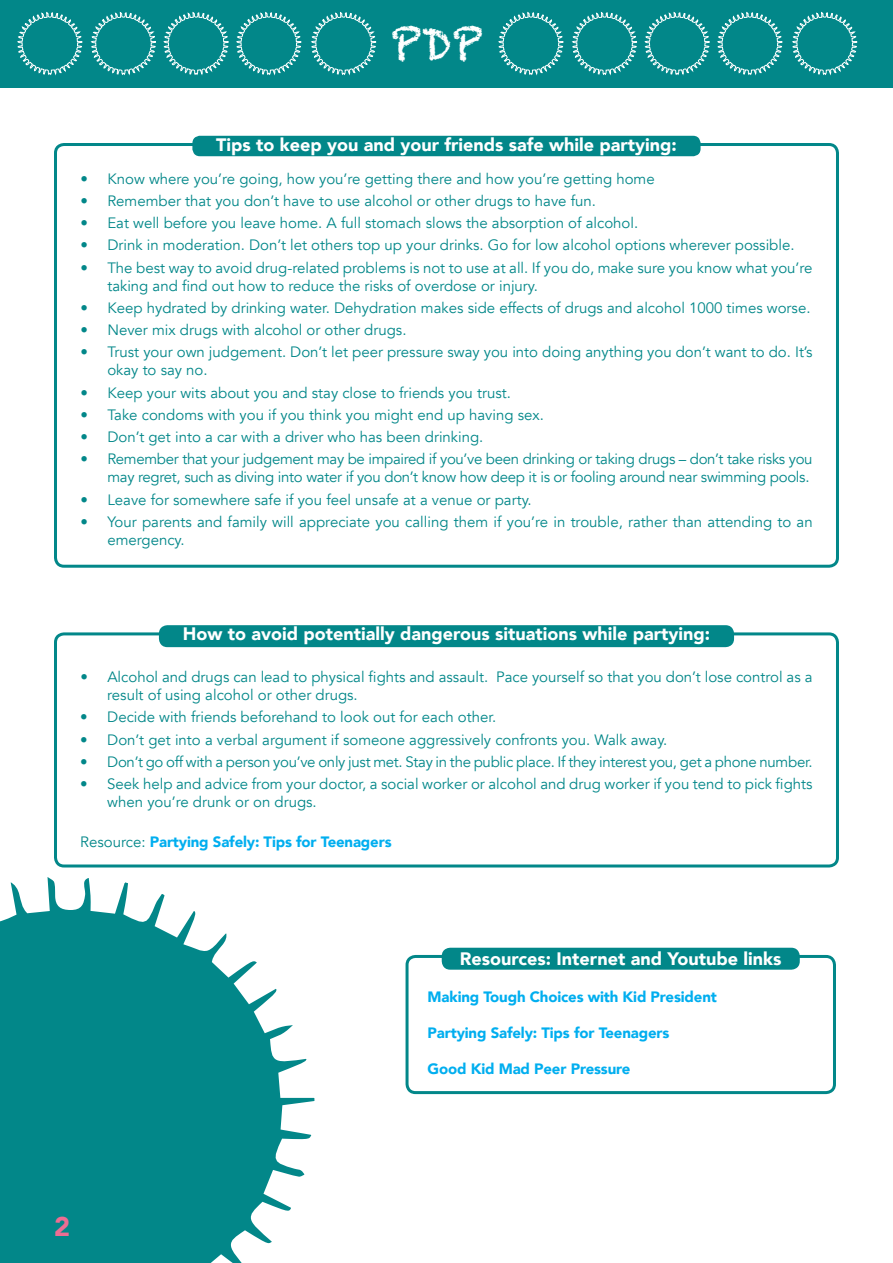
<style>
.page{position:relative;width:893px;height:1263px;background:#fff}
.page>*{position:absolute;margin:0;border:0;box-sizing:border-box;transform-origin:0 0}
.t1{font:43.5px "Chalkduster";color:#fff}
.t2{font:900 27px "Avenir";color:#ed6d93}
.t3{font:900 18px "Avenir";color:#fff}
.t4{font:15px/18px "Avenir";color:#028789}
.t5{font:15px/18px "Avenir";letter-spacing:-.02em;color:#028789;text-align:right}
.t6{font:900 15px "Avenir";letter-spacing:-.01em;color:#00aeef}
.s1{font-weight:400;color:#028789}
</style>
<div class="page">
<div style="left:0;top:0;width:893px;height:87px;background:#028789"></div>
<svg style="left:17px;top:12px;width:840px;height:64px"></svg>
<svg style="left:0;top:877px;width:315px;height:386px"></svg>
<div style="left:54px;top:143px;width:785px;height:425px;border:3px solid #028789;border-radius:9px"></div>
<div style="left:192px;top:136px;width:509px;height:20px;background:#028789;border-radius:8px"></div>
<div style="left:54px;top:632px;width:785px;height:235px;border:3px solid #028789;border-radius:9px"></div>
<div style="left:159px;top:625px;width:575px;height:22px;background:#028789;border-radius:9px"></div>
<div style="left:406px;top:955px;width:430px;height:139px;border:3px solid #028789;border-radius:9px"></div>
<div style="left:442px;top:948px;width:358px;height:22px;background:#028789;border-radius:9px"></div>
<h1 class="t1" style="left:391px;top:18px;width:94px">PDP</h1>
<p class="t3" style="left:216px;top:129px;width:462px">Tips to keep you and your friends safe while partying:</p>
<p class="t4" style="left:80px;top:170px;width:576px">• Know where you’re going, how you’re getting there and how you’re getting home</p>
<p class="t4" style="left:80px;top:192px;width:517px">• Remember that you don’t have to use alcohol or other drugs to have fun.</p>
<p class="t4" style="left:80px;top:214px;width:559px">• Eat well before you leave home. A full stomach slows the absorption of alcohol.</p>
<p class="t4" style="left:80px;top:237px;width:716px">• Drink in moderation. Don’t let others top up your drinks. Go for low alcohol options wherever possible.</p>
<p class="t4" style="left:107px;top:259px;width:707px;text-indent:-27px">• The best way to avoid drug-related problems is not to use at all. If you do, make sure you know what you’re taking and find out how to reduce the risks of overdose or injury.</p>
<p class="t4" style="left:80px;top:299px;width:732px">• Keep hydrated by drinking water. Dehydration makes side effects of drugs and alcohol 1000 times worse.</p>
<p class="t4" style="left:80px;top:321px;width:328px">• Never mix drugs with alcohol or other drugs.</p>
<p class="t4" style="left:107px;top:344px;width:707px;text-indent:-27px">• Trust your own judgement. Don’t let peer pressure sway you into doing anything you don’t want to do. It’s okay to say no.</p>
<p class="t4" style="left:80px;top:384px;width:432px">• Keep your wits about you and stay close to friends you trust.</p>
<p class="t4" style="left:80px;top:406px;width:465px">• Take condoms with you if you think you might end up having sex.</p>
<p class="t4" style="left:80px;top:428px;width:405px">• Don’t get into a car with a driver who has been drinking.</p>
<p class="t5" style="left:80px;top:451px;width:734px">• Remember that your judgement may be impaired if you’ve been drinking or taking drugs – don’t take risks you may regret, such as diving into water if you don’t know how deep it is or fooling around near swimming pools.</p>
<p class="t4" style="left:80px;top:491px;width:453px">• Leave for somewhere safe if you feel unsafe at a venue or party.</p>
<p class="t4" style="left:107px;top:513px;width:707px;text-indent:-27px">• Your parents and family will appreciate you calling them if you’re in trouble, rather than attending to an emergency.</p>
<p class="t3" style="left:183px;top:618px;width:529px">How to avoid potentially dangerous situations while partying:</p>
<p class="t4" style="left:107px;top:668px;width:707px;text-indent:-27px">• Alcohol and drugs can lead to physical fights and assault. Pace yourself so that you don’t lose control as a result of using alcohol or other drugs.</p>
<p class="t4" style="left:80px;top:708px;width:417px">• Decide with friends beforehand to look out for each other.</p>
<p class="t4" style="left:80px;top:731px;width:589px">• Don’t get into a verbal argument if someone aggressively confronts you. Walk away.</p>
<p class="t5" style="left:80px;top:753px;width:734px">• Don’t go off with a person you’ve only just met. Stay in the public place. If they interest you, get a phone number.</p>
<p class="t4" style="left:107px;top:775px;width:707px;text-indent:-27px">• Seek help and advice from your doctor, a social worker or alcohol and drug worker if you tend to pick fights when you’re drunk or on drugs.</p>
<p class="t6" style="left:80px;top:829px;width:313px"><span class="s1">Resource:</span> Partying Safely: Tips for Teenagers</p>
<p class="t3" style="left:460px;top:943px;width:323px">Resources: Internet and Youtube links</p>
<p class="t6" style="left:428px;top:983px;width:291px">Making Tough Choices with Kid President</p>
<p class="t6" style="left:428px;top:1019px;width:243px">Partying Safely: Tips for Teenagers</p>
<p class="t6" style="left:428px;top:1055px;width:204px">Good Kid Mad Peer Pressure</p>
<h2 class="t2" style="left:54px;top:1203px;width:17px">2</h2>
</div>
